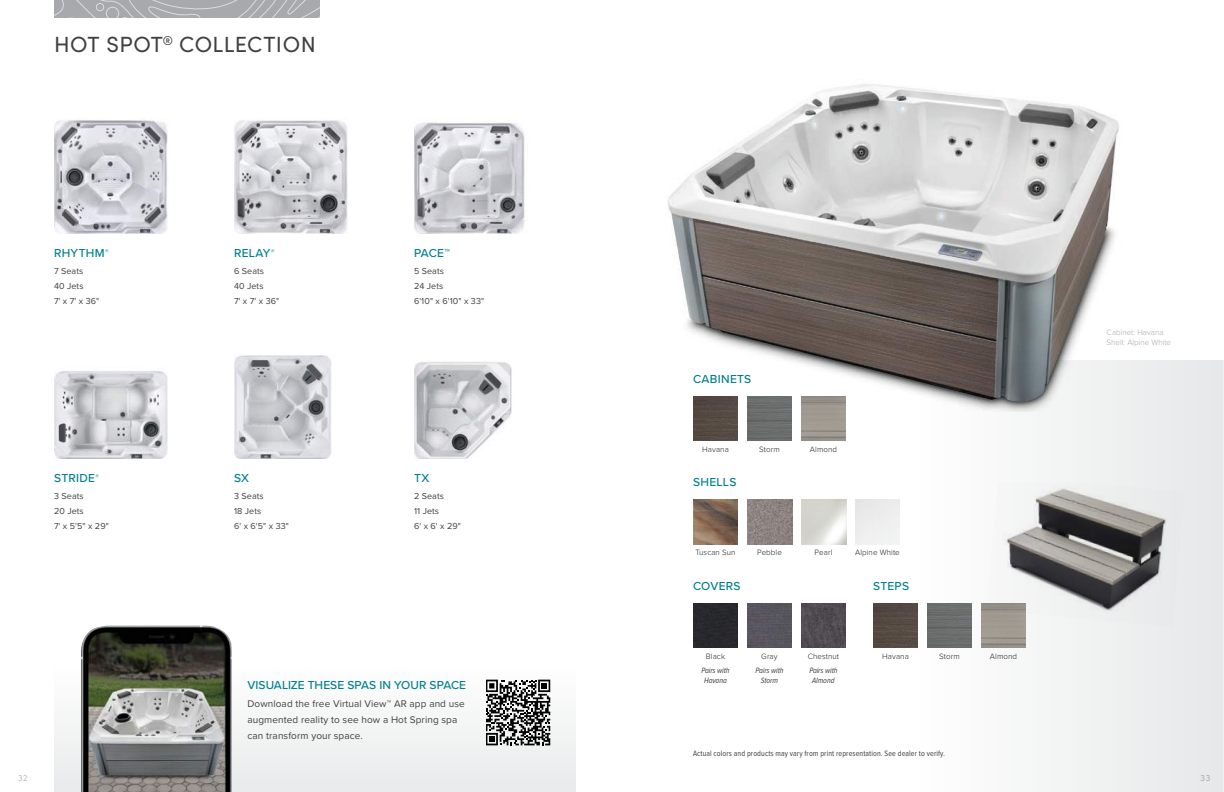
<style>
.page{position:relative;width:1224px;height:792px;background:#fff}
.page>*{position:absolute;margin:0;border:0;box-sizing:border-box;transform-origin:0 0}
.t1{font:22px "Sofia Pro";letter-spacing:.02em;color:#404041}
.t2{font:500 12px "Proxima Nova";letter-spacing:.015em;color:#00808e}
.t3{font:10px/16px "Proxima Nova";letter-spacing:.01em;color:#404041}
.t4{font:9px/15px "Proxima Nova";letter-spacing:.01em;color:#404041}
.t5{font:300 9px "Sofia Pro";color:#a7a9ab;scale:.95 1}
.t6{font:300 8px "Proxima Nova";letter-spacing:.01em;color:#221f1f}
.t7{font:8px "Proxima Nova Cond";letter-spacing:.01em;color:#404041}
.t8{font:italic 8px/10px "Proxima Nova Cond";letter-spacing:-.01em;color:#404041;text-align:center}
.t9{font:300 8px/10px "Proxima Nova";color:#a7a9ab}
.s1{font-family:"Proxima Nova Cond"}
</style>
<div class="page">
<div style="left:1033px;top:360px;width:191px;height:432px;background:#edeeee"></div>
<div style="left:747px;top:603px;width:45px;height:45px;background:#58555d"></div>
<img style="left:801px;top:603px;width:45px;height:45px">
<img style="left:54px;top:371px;width:114px;height:88px">
<img style="left:234px;top:355px;width:98px;height:104px">
<img style="left:414px;top:362px;width:98px;height:97px">
<img style="left:54px;top:120px;width:114px;height:114px">
<img style="left:234px;top:120px;width:114px;height:114px">
<img style="left:414px;top:122px;width:111px;height:112px">
<img style="left:54px;top:679px;width:522px;height:113px">
<svg style="left:486px;top:680px;width:64px;height:65px"></svg>
<img style="left:81px;top:626px;width:151px;height:166px">
<svg style="left:54px;top:0;width:266px;height:18px;background:#acaeb0"></svg>
<div style="left:971px;top:483px;width:240px;height:168px;background:linear-gradient(to right,#fafafb,#e8e9ea)"></div>
<img style="left:986px;top:483px;width:198px;height:143px">
<img style="left:950px;top:360px;width:196px;height:52px">
<img style="left:668px;top:84px;width:451px;height:317px">
<img style="left:693px;top:396px;width:45px;height:45px">
<img style="left:747px;top:396px;width:45px;height:45px">
<img style="left:801px;top:396px;width:45px;height:45px">
<img style="left:873px;top:603px;width:45px;height:45px">
<img style="left:927px;top:603px;width:45px;height:45px">
<img style="left:981px;top:603px;width:45px;height:45px">
<div style="left:693px;top:603px;width:45px;height:45px;background:#28282d"></div>
<svg style="left:693px;top:499px;width:45px;height:1px"></svg>
<img style="left:693px;top:500px;width:45px;height:44px">
<img style="left:747px;top:500px;width:45px;height:45px">
<img style="left:1006px;top:489px;width:157px;height:120px">
<h1 class="t1" style="left:54px;top:37px;width:263px">HOT SPOT<sup>®</sup> COLLECTION</h1>
<h2 class="t2" style="left:54px;top:248px;width:56px">RHYTHM<sup>®</sup></h2>
<p class="t4" style="left:54px;top:264px;width:47px">7 Seats<br>40 Jets<br>7<span class="s1">'</span> x 7<span class="s1">'</span> x 36<span class="s1">"</span></p>
<h2 class="t2" style="left:54px;top:473px;width:46px">STRIDE<sup>®</sup></h2>
<p class="t4" style="left:54px;top:489px;width:56px">3 Seats<br>20 Jets<br>7<span class="s1">'</span> x 5<span class="s1">'</span>5<span class="s1">"</span> x 29<span class="s1">"</span></p>
<h2 class="t2" style="left:234px;top:248px;width:42px">RELAY<sup>®</sup></h2>
<p class="t4" style="left:234px;top:264px;width:47px">6 Seats<br>40 Jets<br>7<span class="s1">'</span> x 7<span class="s1">'</span> x 36<span class="s1">"</span></p>
<h2 class="t2" style="left:234px;top:473px;width:16px">SX</h2>
<p class="t4" style="left:234px;top:489px;width:56px">3 Seats<br>18 Jets<br>6<span class="s1">'</span> x 6<span class="s1">'</span>5<span class="s1">"</span> x 33<span class="s1">"</span></p>
<h2 class="t2" style="left:414px;top:248px;width:37px">PACE™</h2>
<p class="t4" style="left:414px;top:264px;width:72px">5 Seats<br>24 Jets<br>6<span class="s1">'</span>10<span class="s1">"</span> x 6<span class="s1">'</span>10<span class="s1">"</span> x 33<span class="s1">"</span></p>
<h2 class="t2" style="left:414px;top:473px;width:17px">TX</h2>
<p class="t4" style="left:414px;top:489px;width:48px">2 Seats<br>11 Jets<br>6<span class="s1">'</span> x 6<span class="s1">'</span> x 29<span class="s1">"</span></p>
<h2 class="t2" style="left:248px;top:680px;width:220px">VISUALIZE THESE SPAS IN YOUR SPACE</h2>
<p class="t3" style="left:248px;top:696px;width:219px">Download the free Virtual View™ AR app and use augmented reality to see how a Hot Spring spa can transform your space.</p>
<h2 class="t2" style="left:693px;top:374px;width:60px">CABINETS</h2>
<p class="t6" style="left:702px;top:446px;width:28px">Havana</p>
<p class="t6" style="left:759px;top:446px;width:22px">Storm</p>
<h2 class="t2" style="left:693px;top:477px;width:45px">SHELLS</h2>
<p class="t6" style="left:810px;top:446px;width:29px">Almond</p>
<p class="t6" style="left:695px;top:549px;width:42px">Tuscan Sun</p>
<p class="t6" style="left:757px;top:549px;width:26px">Pebble</p>
<p class="t6" style="left:815px;top:549px;width:19px">Pearl</p>
<p class="t6" style="left:855px;top:549px;width:46px">Alpine White</p>
<h2 class="t2" style="left:693px;top:581px;width:49px">COVERS</h2>
<h2 class="t2" style="left:873px;top:581px;width:38px">STEPS</h2>
<p class="t6" style="left:761px;top:653px;width:18px">Gray</p>
<p class="t8" style="left:755px;top:666px;width:30px">Pairs with<br>Storm</p>
<p class="t6" style="left:808px;top:653px;width:33px">Chestnut</p>
<p class="t8" style="left:809px;top:666px;width:30px">Pairs with<br>Almond</p>
<p class="t6" style="left:882px;top:653px;width:28px">Havana</p>
<p class="t6" style="left:939px;top:653px;width:22px">Storm</p>
<p class="t6" style="left:706px;top:653px;width:21px">Black</p>
<p class="t6" style="left:990px;top:653px;width:29px">Almond</p>
<p class="t8" style="left:701px;top:666px;width:30px">Pairs with<br>Havana</p>
<p class="t7" style="left:693px;top:750px;width:253px">Actual colors and products may vary from print representation. See dealer to verify.</p>
<p class="t9" style="left:1107px;top:327px;width:66px">Cabinet: Havana<br>Shell: Alpine White</p>
<p class="t5" style="left:18px;top:772px;width:11px">32</p>
<p class="t5" style="left:1201px;top:772px;width:12px">33</p>
</div>
